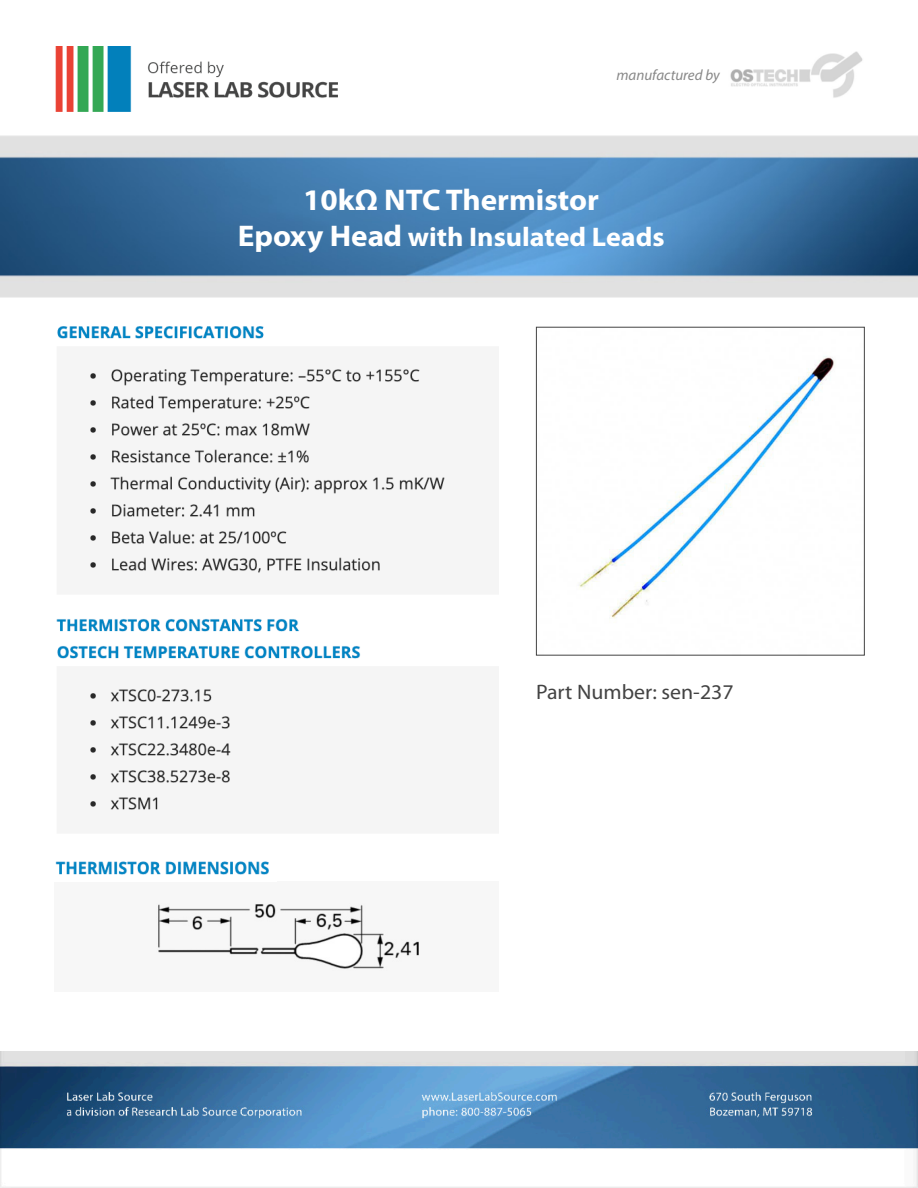
<style>
.page{position:relative;width:918px;height:1188px;background:#fff}
.page>*{position:absolute;margin:0;border:0;box-sizing:border-box;transform-origin:0 0}
.t1{font:700 30px "Myriad Pro";color:#fff;scale:1.04 1}
.t2{font:700 27px "Myriad Pro";color:#fff;scale:1.04 1}
.t3{font:21px "Myriad Pro";color:#434343;scale:1.04 1}
.t4{font:italic 15px "Myriad Pro";color:#888}
.s1{font-size:30px}
</style>
<div class="page">
<img style="left:0;top:135px;width:918px;height:162px">
<img style="left:55px;top:47px;width:282px;height:65px">
<img style="left:1px;top:1052px;width:917px;height:136px">
<img style="left:579px;top:356px;width:255px;height:263px">
<div style="left:536px;top:327px;width:329px;height:329px;border:1px solid #434343"></div>
<img style="left:730px;top:51px;width:133px;height:47px">
<img style="left:56px;top:327px;width:389px;height:483px">
<img style="left:156px;top:903px;width:263px;height:67px">
<img style="left:55px;top:861px;width:214px;height:14px">
<p class="t4" style="left:616px;top:66px;width:105px">manufactured by</p>
<p class="t1" style="left:303px;top:183px;width:286px">10kΩ NTC Thermistor</p>
<p class="t2" style="left:238px;top:221px;width:412px"><span class="s1">Epoxy Head</span> with Insulated Leads</p>
<p class="t3" style="left:536px;top:679px;width:192px">Part Number: sen-237</p>
</div>
